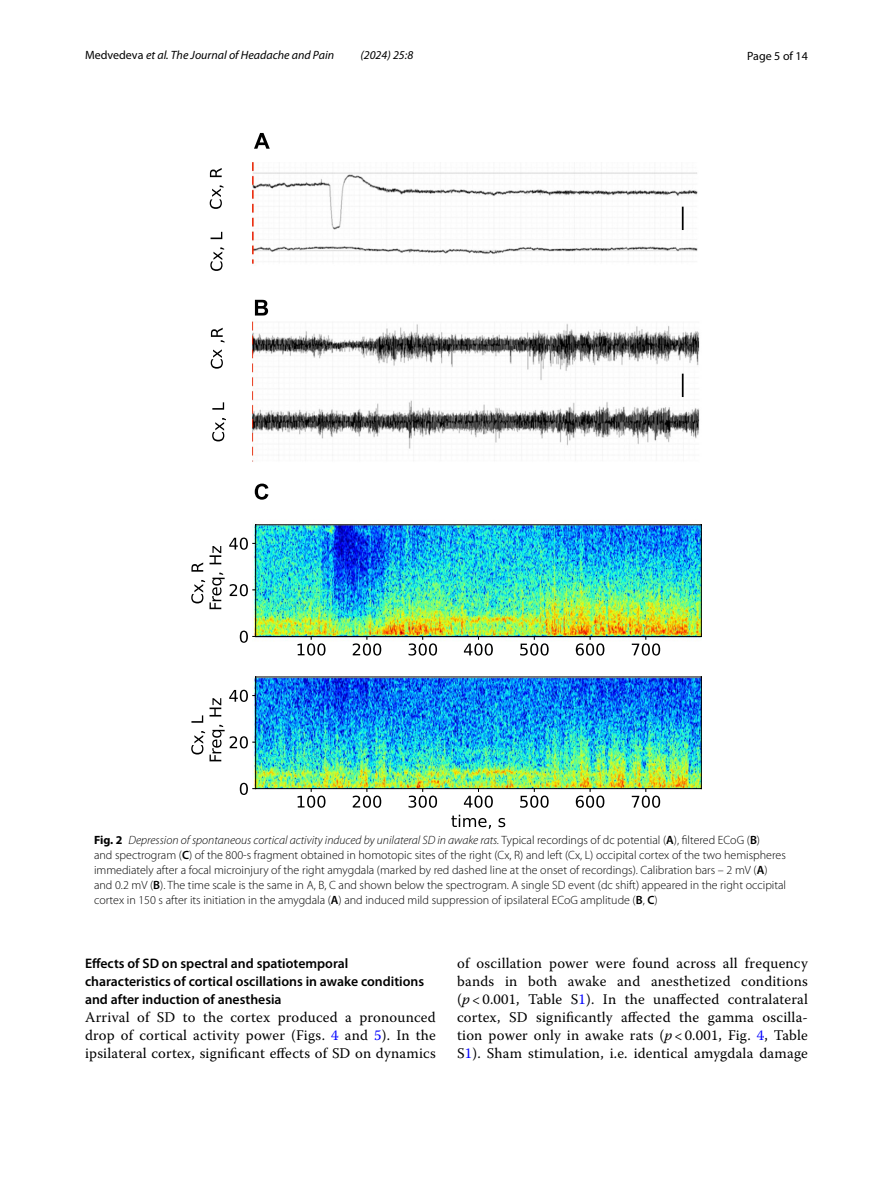
<style>
.page{position:relative;width:893px;height:1187px;background:#fff}
.page>*{position:absolute;margin:0;border:0;box-sizing:border-box;transform-origin:0 0}
.t1{font:14.7px/18px "Warnock Pro";letter-spacing:.015em;color:#000;text-align:justify}
.t2{font:600 13.8px/18px "Myriad Pro";color:#000}
.t3{font:300 12px/15px "Myriad Pro";color:#000}
.t4{font:italic 12px "Myriad Pro";color:#000}
.t5{font:12px "Myriad Pro";color:#000}
.s1{font-style:normal}
.s2{font-weight:700}
.s3{font-style:italic}
.s4{font-weight:600}
.s5{color:#00f}
</style>
<div class="page">
<img style="left:252px;top:162px;width:450px;height:626px">
<svg style="left:254px;top:133px;width:16px;height:16px"></svg>
<svg style="left:255px;top:483px;width:13px;height:16px"></svg>
<svg style="left:255px;top:300px;width:13px;height:15px"></svg>
<hr style="left:682px;top:207px;width:2px;height:23px;background:#000">
<hr style="left:682px;top:373px;width:2px;height:24px;background:#000">
<svg style="left:298px;top:637px;width:27px;height:18px"></svg>
<svg style="left:353px;top:637px;width:28px;height:18px"></svg>
<svg style="left:409px;top:637px;width:28px;height:18px"></svg>
<svg style="left:464px;top:637px;width:29px;height:18px"></svg>
<svg style="left:520px;top:637px;width:29px;height:18px"></svg>
<svg style="left:576px;top:637px;width:28px;height:18px"></svg>
<svg style="left:632px;top:637px;width:28px;height:18px"></svg>
<svg style="left:240px;top:630px;width:16px;height:12px"></svg>
<hr style="left:255px;top:524px;width:1px;height:112px;background:#000">
<hr style="left:701px;top:524px;width:1px;height:112px;background:#000">
<hr style="left:256px;top:636px;width:445px;height:1px;background:#000">
<hr style="left:256px;top:524px;width:445px;height:1px;background:#000">
<svg style="left:298px;top:789px;width:27px;height:18px"></svg>
<svg style="left:353px;top:789px;width:28px;height:18px"></svg>
<svg style="left:409px;top:789px;width:28px;height:18px"></svg>
<svg style="left:464px;top:789px;width:29px;height:18px"></svg>
<svg style="left:520px;top:789px;width:29px;height:18px"></svg>
<svg style="left:576px;top:789px;width:28px;height:18px"></svg>
<svg style="left:632px;top:789px;width:28px;height:18px"></svg>
<svg style="left:451px;top:814px;width:40px;height:14px"></svg>
<svg style="left:498px;top:818px;width:7px;height:9px"></svg>
<svg style="left:240px;top:782px;width:16px;height:13px"></svg>
<svg style="left:191px;top:689px;width:64px;height:72px"></svg>
<hr style="left:255px;top:677px;width:1px;height:111px;background:#000">
<hr style="left:701px;top:677px;width:1px;height:111px;background:#000">
<hr style="left:256px;top:788px;width:445px;height:1px;background:#000">
<hr style="left:256px;top:676px;width:445px;height:1px;background:#000">
<svg style="left:211px;top:328px;width:14px;height:14px"></svg>
<svg style="left:211px;top:349px;width:12px;height:19px"></svg>
<svg style="left:210px;top:168px;width:12px;height:9px"></svg>
<svg style="left:210px;top:185px;width:14px;height:24px"></svg>
<svg style="left:212px;top:418px;width:14px;height:23px"></svg>
<svg style="left:212px;top:402px;width:12px;height:7px"></svg>
<svg style="left:210px;top:247px;width:14px;height:24px"></svg>
<svg style="left:211px;top:232px;width:11px;height:7px"></svg>
<svg style="left:191px;top:537px;width:65px;height:72px"></svg>
<p class="t4" style="left:85px;top:48px;width:251px"><span class="s1">Medvedeva</span> et al. The Journal of Headache and Pain</p>
<p class="t4" style="left:360px;top:48px;width:54px">(2024) 25:8</p>
<p class="t5" style="left:747px;top:48px;width:62px">Page 5 of 14</p>
<p class="t3" style="left:94px;top:832px;width:694px"><span class="s2">Fig. 2</span> <span class="s3">Depression of spontaneous cortical activity induced by unilateral SD in awake rats.</span> Typical recordings of dc potential (<span class="s4">A</span>), filtered ECoG (<span class="s4">B</span>)<br>and spectrogram (<span class="s4">C</span>) of the 800-s fragment obtained in homotopic sites of the right (Cx, R) and left (Cx, L) occipital cortex of the two hemispheres immediately after a focal microinjury of the right amygdala (marked by red dashed line at the onset of recordings). Calibration bars – 2 mV (<span class="s4">A</span>) and 0.2 mV (<span class="s4">B</span>). The time scale is the same in A, B, C and shown below the spectrogram. A single SD event (dc shift) appeared in the right occipital cortex in 150 s after its initiation in the amygdala (<span class="s4">A</span>) and induced mild suppression of ipsilateral ECoG amplitude (<span class="s4">B</span>, <span class="s4">C</span>)</p>
<p class="t2" style="left:85px;top:953px;width:341px">Effects of SD on spectral and spatiotemporal characteristics of cortical oscillations in awake conditions and after induction of anesthesia</p>
<p class="t1" style="left:85px;top:1007px;width:352px">Arrival of SD to the cortex produced a pronounced drop of cortical activity power (Figs. <span class="s5">4</span> and <span class="s5">5</span>). In the ipsilateral cortex, significant effects of SD on dynamics</p>
<p class="t1" style="left:457px;top:953px;width:352px">of oscillation power were found across all frequency bands in both awake and anesthetized conditions (<span class="s3">p</span> &lt; 0.001, Table S<span class="s5">1</span>). In the unaffected contralateral cortex, SD significantly affected the gamma oscilla&shy;tion power only in awake rats (<span class="s3">p</span> &lt; 0.001, Fig. <span class="s5">4</span>, Table S<span class="s5">1</span>). Sham stimulation, i.e. identical amygdala damage</p>
</div>
